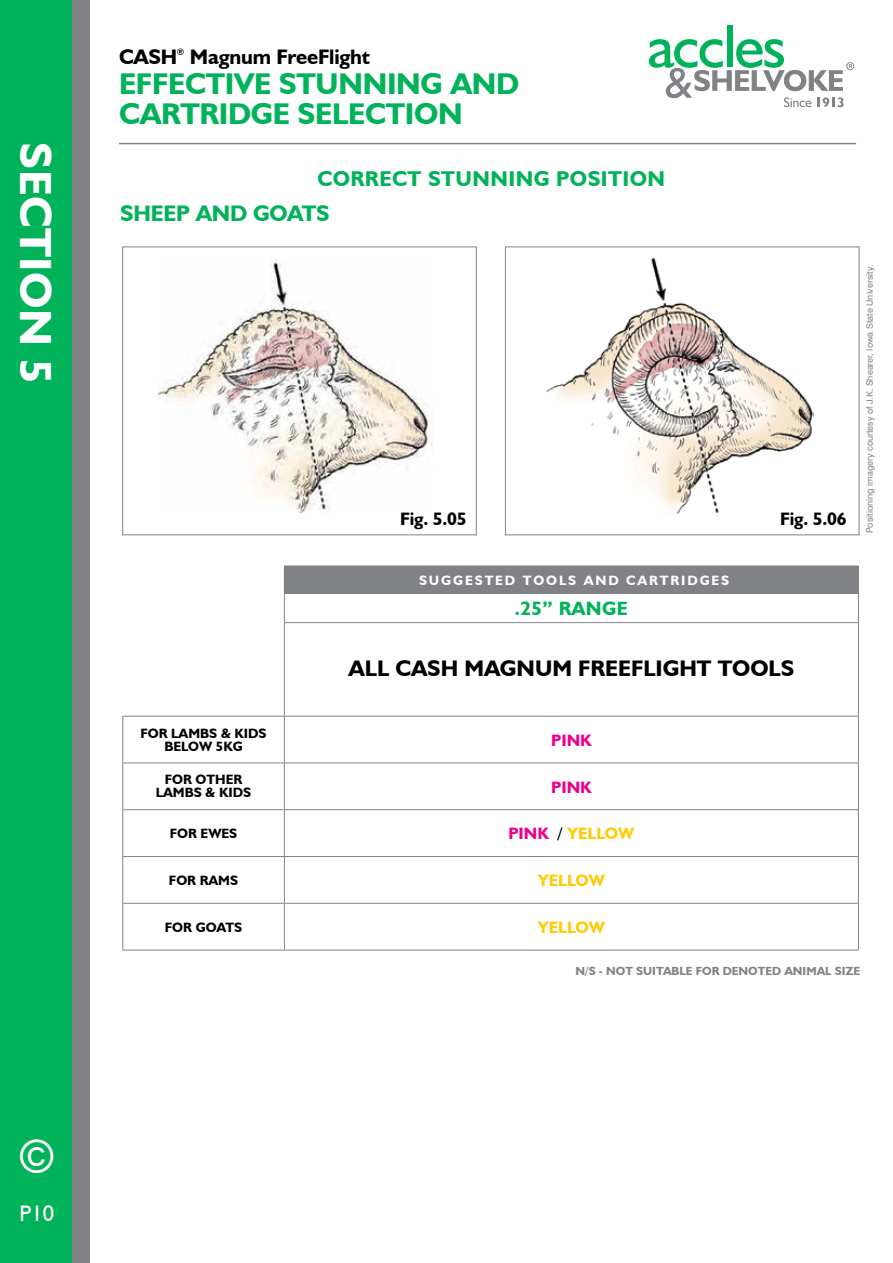
<style>
.page{position:relative;width:893px;height:1263px;background:#fff}
.page>*{position:absolute;margin:0;border:0;box-sizing:border-box;transform-origin:0 0}
.t1{font:700 45px "Humanist 521 BT";letter-spacing:.01em;color:#fff}
.t2{font:45px "Gill Sans";color:#fff}
.t3{font:700 30px/30px "Humanist 521 BT";letter-spacing:-.01em;color:#00b259}
.t4{font:700 22.5px "Humanist 521 BT";color:#000}
.t5{font:700 22.5px "Humanist 521 BT";letter-spacing:-.01em;color:#00b259}
.t6{font:22.5px "Humanist 521 BT";color:#fff}
.t7{font:700 21.45px "Humanist 521 BT";letter-spacing:.02em;color:#00b259}
.t8{font:700 21px "Humanist 521 BT";letter-spacing:-.01em;color:#000}
.t9{font:700 19.35px "Humanist 521 BT";letter-spacing:.02em;color:#00b259}
.t10{font:700 18px "Humanist 521 BT";letter-spacing:-.01em;color:#000}
.t11{font:700 16.5px "Humanist 521 BT";color:#ffcb05}
.t12{font:700 16.5px "Humanist 521 BT";color:#ec008c}
.t13{font:700 13.5px/13.5px "Humanist 521 BT";color:#000;text-align:center}
.t14{font:700 13.5px "Humanist 521 BT";letter-spacing:.14em;color:#fff}
.t15{font:700 11.85px "Humanist 521 BT";color:#808285}
.t16{font:9px "Swiss 721 BT";color:#808285}
.t17{font:700 9px "Humanist 521 BT";color:#000}
.s1{color:#ec008c}
.s2{color:#000}
</style>
<div class="page">
<div style="left:18px;top:0;width:72px;height:1263px;background:#808285"></div>
<div style="left:0;top:0;width:72px;height:1263px;background:#00b259"></div>
<div style="left:727px;top:26px;width:5px;height:41px;background:#00b259"></div>
<svg style="left:649px;top:39px;width:205px;height:68px"></svg>
<hr style="left:119px;top:143px;width:737px;height:1px;background:#808285">
<img style="left:159px;top:259px;width:274px;height:253px">
<div style="left:122px;top:247px;width:355px;height:288px;border:1px solid #808285"></div>
<img style="left:546px;top:257px;width:267px;height:257px">
<div style="left:505px;top:247px;width:354px;height:288px;border:1px solid #808285"></div>
<div style="left:284px;top:566px;width:574px;height:27px;background:#808285"></div>
<svg style="left:858px;top:567px;width:1px;height:26px"></svg>
<hr style="left:858px;top:593px;width:1px;height:30px;background:#808285">
<hr style="left:858px;top:857px;width:1px;height:46px;background:#808285">
<hr style="left:858px;top:903px;width:1px;height:47px;background:#808285">
<hr style="left:858px;top:623px;width:1px;height:93px;background:#808285">
<hr style="left:284px;top:566px;width:575px;height:1px;background:#808285">
<hr style="left:284px;top:593px;width:574px;height:1px;background:#808285">
<svg style="left:284px;top:594px;width:1px;height:28px"></svg>
<hr style="left:284px;top:622px;width:574px;height:1px;background:#808285">
<hr style="left:284px;top:623px;width:1px;height:93px;background:#808285">
<hr style="left:284px;top:716px;width:575px;height:1px;background:#808285">
<hr style="left:284px;top:762px;width:575px;height:1px;background:#808285">
<hr style="left:284px;top:809px;width:575px;height:1px;background:#808285">
<hr style="left:284px;top:856px;width:575px;height:1px;background:#808285">
<hr style="left:284px;top:903px;width:574px;height:1px;background:#808285">
<hr style="left:284px;top:950px;width:575px;height:1px;background:#808285">
<hr style="left:122px;top:716px;width:162px;height:1px;background:#808285">
<hr style="left:122px;top:716px;width:1px;height:46px;background:#808285">
<hr style="left:284px;top:716px;width:1px;height:46px;background:#808285">
<hr style="left:858px;top:716px;width:1px;height:46px;background:#808285">
<hr style="left:122px;top:762px;width:162px;height:1px;background:#808285">
<hr style="left:122px;top:763px;width:1px;height:46px;background:#808285">
<hr style="left:284px;top:763px;width:1px;height:46px;background:#808285">
<hr style="left:858px;top:763px;width:1px;height:46px;background:#808285">
<hr style="left:122px;top:809px;width:162px;height:1px;background:#808285">
<hr style="left:122px;top:810px;width:1px;height:46px;background:#808285">
<hr style="left:284px;top:810px;width:1px;height:46px;background:#808285">
<hr style="left:858px;top:810px;width:1px;height:46px;background:#808285">
<hr style="left:122px;top:856px;width:162px;height:1px;background:#808285">
<hr style="left:122px;top:857px;width:1px;height:46px;background:#808285">
<hr style="left:284px;top:857px;width:1px;height:46px;background:#808285">
<hr style="left:122px;top:903px;width:162px;height:1px;background:#808285">
<hr style="left:122px;top:904px;width:1px;height:46px;background:#808285">
<hr style="left:284px;top:904px;width:1px;height:46px;background:#808285">
<hr style="left:122px;top:950px;width:162px;height:1px;background:#808285">
<h1 class="t1" style="left:63px;top:142px;width:243px;rotate:90deg">SECTION 5</h1>
<h1 class="t2" style="left:20px;top:1130px;width:35px">©</h1>
<h3 class="t6" style="left:20px;top:1200px;width:36px">P10</h3>
<h3 class="t8" style="left:119px;top:44px;width:60px">CASH</h3>
<p class="t17" style="left:177px;top:46px;width:9px">®</p>
<h3 class="t8" style="left:190px;top:44px;width:182px">Magnum FreeFlight</h3>
<h2 class="t3" style="left:119px;top:68px;width:402px">EFFECTIVE STUNNING AND<br>CARTRIDGE SELECTION</h2>
<h3 class="t7" style="left:317px;top:166px;width:349px">CORRECT STUNNING POSITION</h3>
<h3 class="t5" style="left:120px;top:200px;width:211px">SHEEP AND GOATS</h3>
<h3 class="t10" style="left:400px;top:507px;width:68px">Fig. 5.05</h3>
<h3 class="t10" style="left:780px;top:508px;width:68px">Fig. 5.06</h3>
<p class="t14" style="left:419px;top:572px;width:312px">SUGGESTED TOOLS AND CARTRIDGES</p>
<h3 class="t9" style="left:515px;top:597px;width:114px">.25” RANGE</h3>
<h3 class="t4" style="left:349px;top:655px;width:447px">ALL CASH MAGNUM FREEFLIGHT TOOLS</h3>
<p class="t16" style="left:864px;top:533px;width:270px;rotate:-90deg">Positioning imagery courtesy of J.K. Shearer, Iowa State University.</p>
<p class="t13" style="left:140px;top:726px;width:128px">FOR LAMBS &amp; KIDS<br>BELOW 5KG</p>
<p class="t12" style="left:551px;top:730px;width:42px">PINK</p>
<p class="t13" style="left:156px;top:772px;width:97px">FOR OTHER<br>LAMBS &amp; KIDS</p>
<p class="t12" style="left:551px;top:777px;width:42px">PINK</p>
<p class="t13" style="left:170px;top:826px;width:69px">FOR EWES</p>
<p class="t11" style="left:508px;top:823px;width:128px"><span class="s1">PINK</span> <span class="s2">/</span> YELLOW</p>
<p class="t13" style="left:169px;top:873px;width:71px">FOR RAMS</p>
<p class="t11" style="left:538px;top:870px;width:69px">YELLOW</p>
<p class="t13" style="left:165px;top:920px;width:79px">FOR GOATS</p>
<p class="t11" style="left:538px;top:917px;width:69px">YELLOW</p>
<p class="t15" style="left:576px;top:964px;width:286px">N/S - NOT SUITABLE FOR DENOTED ANIMAL SIZE</p>
</div>
